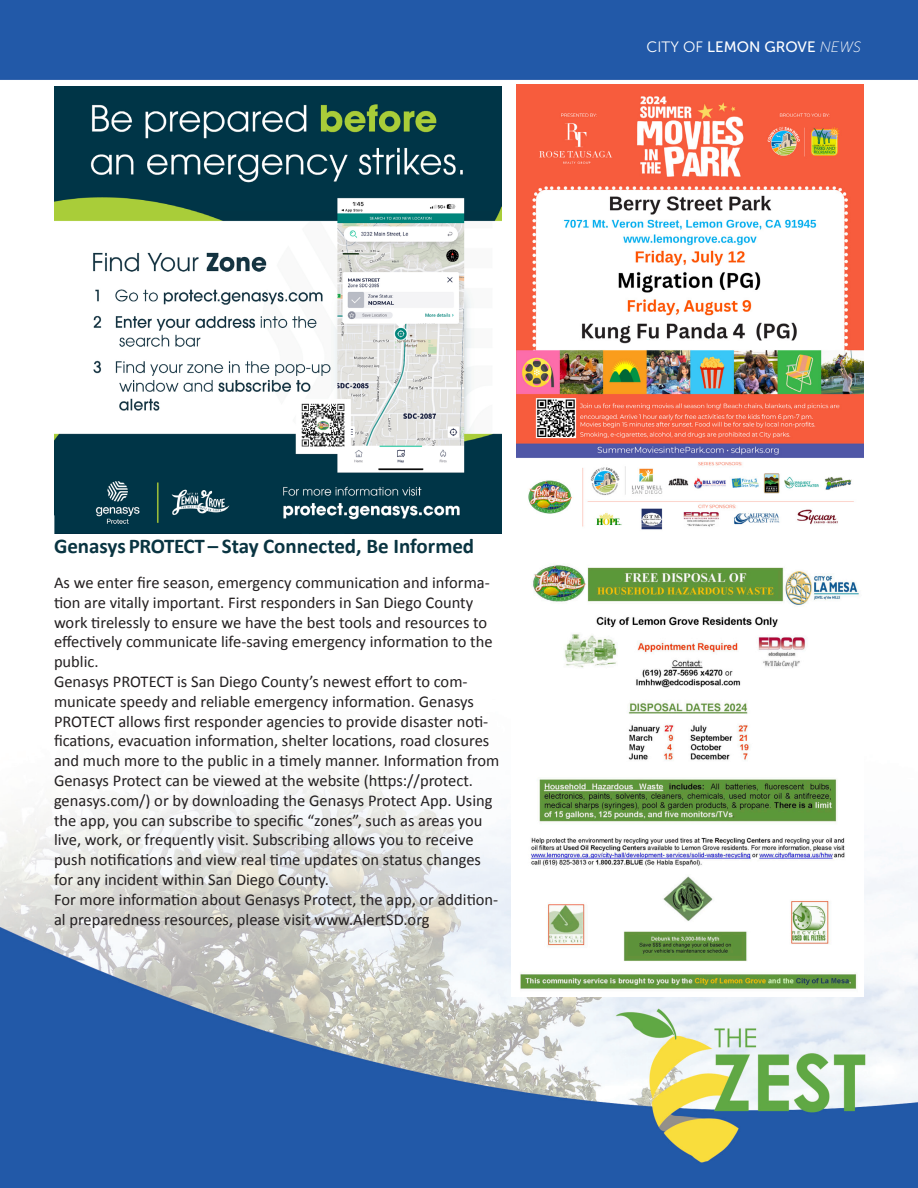
<style>
.page{position:relative;width:918px;height:1188px;background:#fff}
.page>*{position:absolute;margin:0;border:0;box-sizing:border-box;transform-origin:0 0}
.t1{font:700 21px "Calibri";color:#093441}
.t2{font:16.5px/19.8px "Calibri";color:#231f20}
.t3{font:15px "Museo Sans 500";color:#fff}
.s1{font-family:"Museo Sans 300"}
.s2{font-family:"Museo Sans 100";font-style:italic}
</style>
<div class="page">
<img style="left:0;top:0;width:918px;height:1188px">
<img style="left:512px;top:549px;width:352px;height:448px">
<img style="left:54px;top:86px;width:447px;height:448px">
<img style="left:516px;top:84px;width:348px;height:449px">
<p class="t3" style="left:646px;top:39px;width:216px"><span class="s1">CITY OF</span> LEMON GROVE <span class="s2">NEWS</span></p>
<p class="t1" style="left:54px;top:531px;width:422px">Genasys PROTECT – Stay Connected, Be Informed</p>
<p class="t2" style="left:54px;top:572px;width:440px">As we enter fire season, emergency communication and informa&shy;tion are vitally important. First responders in San Diego County work tirelessly to ensure we have the best tools and resources to effectively communicate life-saving emergency information to the public.</p>
<p class="t2" style="left:54px;top:671px;width:447px">Genasys PROTECT is San Diego County’s newest effort to com&shy;municate speedy and reliable emergency information. Genasys PROTECT allows first responder agencies to provide disaster noti&shy;fications, evacuation information, shelter locations, road closures and much more to the public in a timely manner. Information from Genasys Protect can be viewed at the website (https://protect. genasys.com/) or by downloading the Genasys Protect App. Using the app, you can subscribe to specific “zones”, such as areas you live, work, or frequently visit. Subscribing allows you to receive push notifications and view real time updates on status changes for any incident within San Diego County.</p>
<p class="t2" style="left:54px;top:889px;width:446px">For more information about Genasys Protect, the app, or addition&shy;al preparedness resources, please visit www.AlertSD.org</p>
</div>
